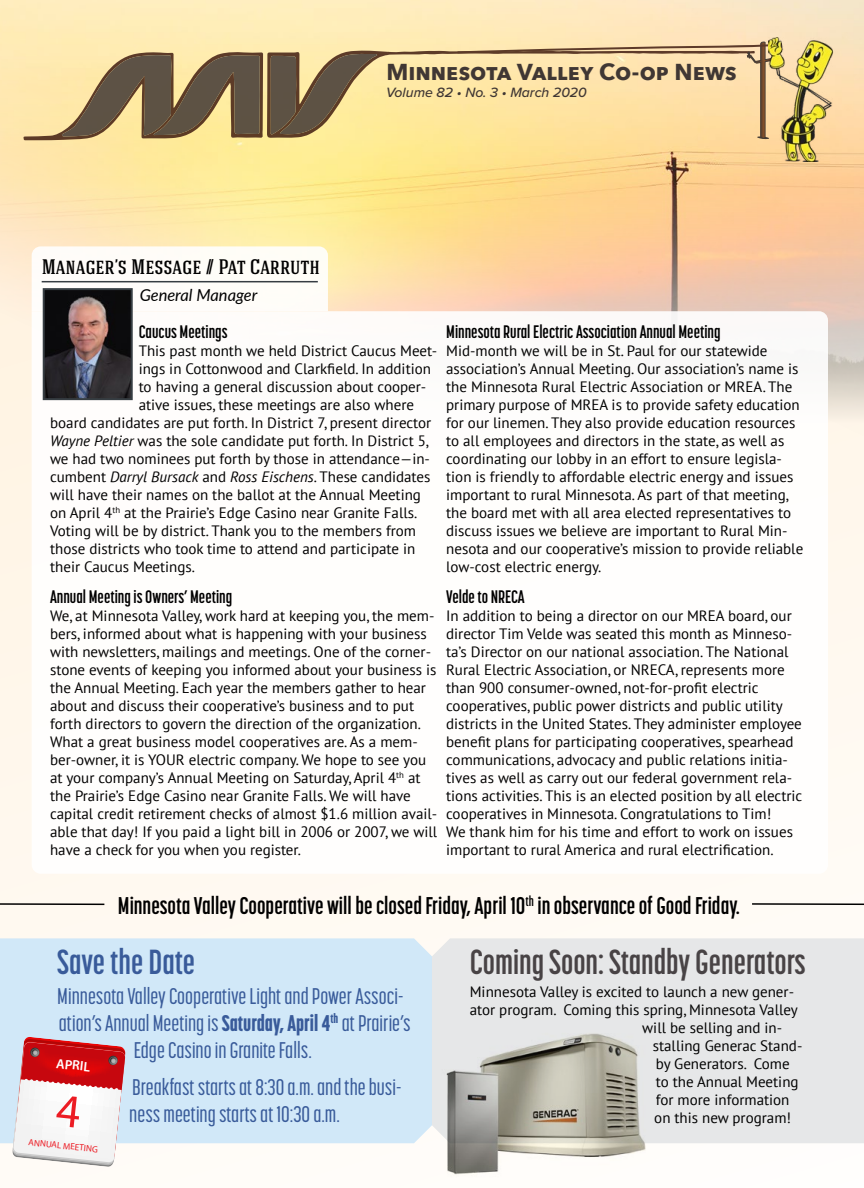
<style>
.page{position:relative;width:864px;height:1188px;background:#fff}
.page>*{position:absolute;margin:0;border:0;box-sizing:border-box;transform-origin:0 0}
.t1{font:700 34.5px "Korolev Compressed";color:#484345}
.t2{font:700 34.5px "Korolev Compressed";color:#395b9a}
.t3{font:700 24px "Korolev Compressed";color:#000}
.t4{font:700 22.95px "Avenir Next";letter-spacing:-.005em;color:#403734}
.t5{font:500 22.5px/27px "Korolev Compressed";color:#395b9a}
.t6{font:500 21px "Hagin Caps";color:#000}
.t7{font:700 18px "Korolev Compressed";color:#000}
.t8{font:italic 16.5px "Lato";color:#000}
.t9{font:15px/18px "PT Sans";color:#000}
.t10{font:italic 500 13.95px "Proxima Nova";color:#403734}
.t11{font:600 13.5px "Myriad Pro";color:#fff}
.t12{font:9px "Myriad Pro";color:#ec1c24}
.s1{font-style:italic}
.s2{font-weight:800}
</style>
<div class="page">
<div style="left:0;top:0;width:864px;height:1188px;background:linear-gradient(to right,#fffdf9,#fffdfb)"></div>
<img style="left:0;top:0;width:864px;height:514px">
<svg style="left:23px;top:42px;width:745px;height:98px;background:#d4bd8a"></svg>
<img style="left:768px;top:38px;width:76px;height:124px">
<svg style="left:32px;top:311px;width:796px;height:203px"></svg>
<svg style="left:32px;top:246px;width:296px;height:65px"></svg>
<hr style="left:42px;top:281px;width:276px;height:1px;background:#363d42">
<img style="left:46px;top:291px;width:84px;height:106px">
<div style="left:43px;top:288px;width:90px;height:112px;border:2px solid #363d42"></div>
<div style="left:0;top:938px;width:432px;height:205px;background:#d1e8f8"></div>
<div style="left:432px;top:938px;width:432px;height:205px;background:#e6e7e8"></div>
<img style="left:441px;top:1023px;width:214px;height:152px">
<hr style="left:0;top:903px;width:104px;height:2px;background:#000">
<hr style="left:752px;top:903px;width:112px;height:2px;background:#000">
<svg style="left:12px;top:1037px;width:114px;height:130px"></svg>
<h3 class="t4" style="left:386px;top:52px;width:352px">Minnesota Valley Co-op News</h3>
<p class="t10" style="left:386px;top:84px;width:202px">Volume 82 • No. 3 • March 2020</p>
<h3 class="t6" style="left:42px;top:255px;width:280px">Manager’s Message // Pat Carruth</h3>
<p class="t8" style="left:140px;top:284px;width:119px">General Manager</p>
<p class="t7" style="left:139px;top:322px;width:90px">Caucus Meetings</p>
<p class="t9" style="left:139px;top:342px;width:300px">This past month we held District Caucus Meet-</p>
<p class="t9" style="left:139px;top:360px;width:294px">ings in Cottonwood and Clarkfield. In addition</p>
<p class="t9" style="left:139px;top:378px;width:289px">to having a general discussion about cooper-</p>
<p class="t9" style="left:139px;top:396px;width:277px">ative issues, these meetings are also where</p>
<p class="t9" style="left:50px;top:414px;width:383px">board candidates are put forth. In District 7, present director</p>
<p class="t9" style="left:50px;top:432px;width:380px"><span class="s1">Wayne Peltier</span> was the sole candidate put forth. In District 5,</p>
<p class="t9" style="left:50px;top:450px;width:381px">we had two nominees put forth by those in attendance—in-</p>
<p class="t9" style="left:50px;top:468px;width:382px">cumbent <span class="s1">Darryl Bursack</span> and <span class="s1">Ross Eischens</span>. These candidates</p>
<p class="t9" style="left:50px;top:486px;width:372px">will have their names on the ballot at the Annual Meeting</p>
<p class="t9" style="left:50px;top:504px;width:369px">on April 4<sup>th</sup> at the Prairie’s Edge Casino near Granite Falls.</p>
<p class="t9" style="left:50px;top:522px;width:368px">Voting will be by district. Thank you to the members from</p>
<p class="t9" style="left:50px;top:540px;width:367px">those districts who took time to attend and participate in</p>
<p class="t9" style="left:50px;top:558px;width:146px">their Caucus Meetings.</p>
<p class="t7" style="left:50px;top:586px;width:184px">Annual Meeting is Owners’ Meeting</p>
<p class="t9" style="left:50px;top:606px;width:389px">We, at Minnesota Valley, work hard at keeping you, the mem&shy;bers, informed about what is happening with your business with newsletters, mailings and meetings. One of the corner&shy;stone events of keeping you informed about your business is the Annual Meeting. Each year the members gather to hear about and discuss their cooperative’s business and to put forth directors to govern the direction of the organization.<br>What a great business model cooperatives are. As a mem&shy;ber-owner, it is YOUR electric company. We hope to see you at your company’s Annual Meeting on Saturday, April 4<sup>th</sup> at the Prairie’s Edge Casino near Granite Falls. We will have capital credit retirement checks of almost $1.6 million avail&shy;able that day! If you paid a light bill in 2006 or 2007, we will have a check for you when you register.</p>
<p class="t7" style="left:446px;top:322px;width:276px">Minnesota Rural Electric Association Annual Meeting</p>
<p class="t9" style="left:446px;top:342px;width:359px">Mid-month we will be in St. Paul for our statewide association’s Annual Meeting. Our association’s name is the Minnesota Rural Electric Association or MREA. The primary purpose of MREA is to provide safety education for our linemen. They also provide education resources to all employees and directors in the state, as well as coordinating our lobby in an effort to ensure legisla&shy;tion is friendly to affordable electric energy and issues important to rural Minnesota. As part of that meeting, the board met with all area elected representatives to discuss issues we believe are important to Rural Min&shy;nesota and our cooperative’s mission to provide reliable low-cost electric energy.</p>
<p class="t7" style="left:446px;top:586px;width:80px">Velde to NRECA</p>
<p class="t9" style="left:446px;top:606px;width:358px">In addition to being a director on our MREA board, our director Tim Velde was seated this month as Minneso&shy;ta’s Director on our national association. The National Rural Electric Association, or NRECA, represents more than 900 consumer-owned, not-for-profit electric cooperatives, public power districts and public utility districts in the United States. They administer employee benefit plans for participating cooperatives, spearhead communications, advocacy and public relations initia&shy;tives as well as carry out our federal government rela&shy;tions activities. This is an elected position by all electric cooperatives in Minnesota. Congratulations to Tim!<br>We thank him for his time and effort to work on issues important to rural America and rural electrification.</p>
<h2 class="t3" style="left:118px;top:892px;width:624px">Minnesota Valley Cooperative will be closed Friday, April 10<sup>th</sup> in observance of Good Friday.</h2>
<h1 class="t2" style="left:57px;top:943px;width:139px">Save the Date</h1>
<h1 class="t1" style="left:470px;top:943px;width:337px">Coming Soon: Standby Generators</h1>
<h3 class="t5" style="left:57px;top:983px;width:348px">Minnesota Valley Cooperative Light and Power Associ-</h3>
<h3 class="t5" style="left:59px;top:1010px;width:353px">ation’s Annual Meeting is <span class="s2">Saturday, April 4</span><sup>th</sup> at Prairie’s</h3>
<h3 class="t5" style="left:134px;top:1037px;width:180px">Edge Casino in Granite Falls.</h3>
<h3 class="t5" style="left:129px;top:1074px;width:274px">Breakfast starts at 8:30 a.m. and the busi&shy;ness meeting starts at 10:30 a.m.</h3>
<p class="t9" style="left:470px;top:982px;width:326px">Minnesota Valley is excited to launch a new gener-</p>
<p class="t9" style="left:470px;top:1000px;width:329px">ator program. Coming this spring, Minnesota Valley</p>
<p class="t9" style="left:642px;top:1018px;width:141px">will be selling and in-</p>
<p class="t9" style="left:653px;top:1036px;width:151px">stalling Generac Stand-</p>
<p class="t9" style="left:656px;top:1054px;width:135px">by Generators. Come</p>
<p class="t9" style="left:656px;top:1072px;width:144px">to the Annual Meeting</p>
<p class="t9" style="left:656px;top:1090px;width:135px">for more information</p>
<p class="t9" style="left:654px;top:1108px;width:138px">on this new program!</p>
<p class="t11" style="left:57px;top:1055px;width:36px;rotate:6deg">APRIL</p>
<p class="t12" style="left:29px;top:1136px;width:71px;rotate:6deg">ANNUAL MEETING</p>
</div>
